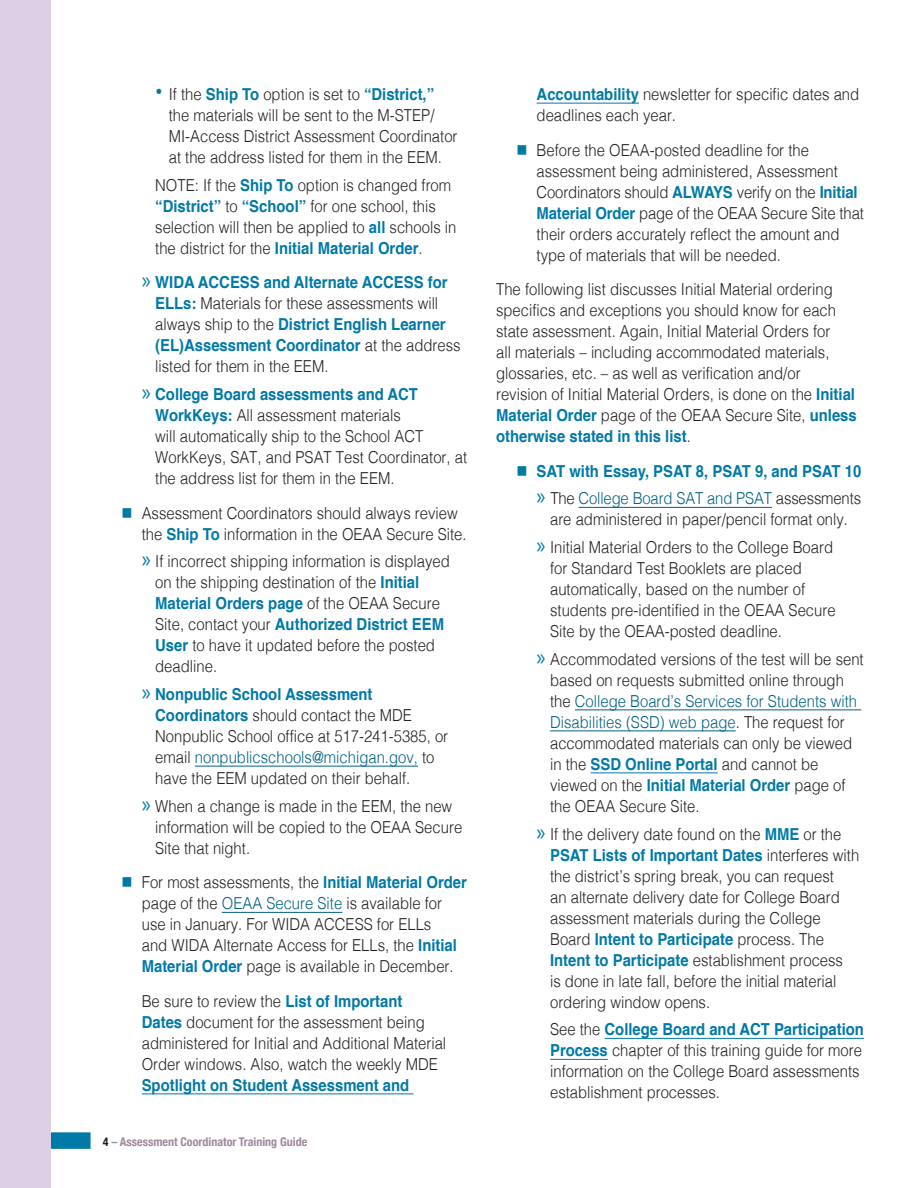
<style>
.page{position:relative;width:918px;height:1188px;background:#fff}
.page>*{position:absolute;margin:0;border:0;box-sizing:border-box;transform-origin:0 0}
.text1{font:300 16.5px/21px "Helvetica";color:#231f20;scale:.9 1}
.t1{font:700 16.5px/21px "Helvetica";color:#0079a6;scale:.9 1}
.t2{font:700 condensed 12px "Helvetica Neue";color:#a0879d}
.s1{font-weight:700;font-size:24px;color:#0079a6}
.s2{font-weight:700;color:#0079a6}
.s3{font-family:"Myriad Pro";font-weight:400;font-size:24px}
.s4{font-weight:300;color:#231f20}
.s5{font-family:"Myriad Pro";font-weight:400;font-size:24px;color:#0079a6}
.s6{color:#0079a6}
.s7{color:#006084}
.s8{color:#231f20}
.s9{color:#939598}
</style>
<div class="page">
<div style="left:39px;top:1132px;width:52px;height:17px;background:#0079a6"></div>
<div style="left:0;top:0;width:51px;height:1188px;background:#ddcfe6"></div>
<hr style="left:195px;top:766px;width:223px;height:1px;background:#006084">
<hr style="left:222px;top:912px;width:120px;height:1px;background:#006084">
<hr style="left:142px;top:1094px;width:271px;height:1px;background:#0079a6">
<hr style="left:537px;top:103px;width:102px;height:1px;background:#0079a6">
<hr style="left:579px;top:507px;width:193px;height:1px;background:#006084">
<hr style="left:575px;top:710px;width:286px;height:1px;background:#006084">
<hr style="left:550px;top:730px;width:186px;height:1px;background:#006084">
<hr style="left:591px;top:772px;width:127px;height:1px;background:#0079a6">
<hr style="left:605px;top:1038px;width:259px;height:1px;background:#0079a6">
<hr style="left:550px;top:1059px;width:58px;height:1px;background:#0079a6">
<p class="text1" style="left:169px;top:83px;width:322px;text-indent:-14px"><span class="s1">•</span> If the <span class="s2">Ship To</span> option is set to <span class="s2">“District,” </span>the materials will be sent to the M-STEP/ MI‑Access District Assessment Coordinator at the address listed for them in the EEM.</p>
<p class="text1" style="left:155px;top:173px;width:336px">NOTE: If the <span class="s2">Ship To</span> option is changed from <span class="s2">“District”</span> to <span class="s2">“School”</span> for one school, this selection will then be applied to <span class="s2">all</span> schools in the district for the <span class="s2">Initial Material Order</span>.</p>
<p class="t1" style="left:155px;top:272px;width:341px;text-indent:-14px"><span class="s3">»</span> WIDA ACCESS and Alternate ACCESS for ELLs: <span class="s4">Materials for these assessments will always ship to the</span> District English Learner (EL)Assessment Coordinator <span class="s4">at the address listed for them in the EEM.</span></p>
<p class="text1" style="left:155px;top:383px;width:348px;text-indent:-14px"><span class="s5">»</span> <span class="s2">College Board assessments and ACT WorkKeys:</span> All assessment materials<br>will automatically ship to the School ACT WorkKeys, SAT, and PSAT Test Coordinator, at the address list for them in the EEM.</p>
<p class="text1" style="left:142px;top:501px;width:362px;text-indent:-20px"><span class="s6">■</span> Assessment Coordinators should always review the <span class="s2">Ship To</span> information in the OEAA Secure Site.</p>
<p class="text1" style="left:155px;top:550px;width:329px;text-indent:-14px"><span class="s5">»</span> If incorrect shipping information is displayed on the shipping destination of the <span class="s2">Initial Material Orders page</span> of the OEAA Secure Site, contact your <span class="s2">Authorized District EEM User</span> to have it updated before the posted deadline.</p>
<p class="text1" style="left:155px;top:683px;width:327px;text-indent:-14px"><span class="s5">»</span> <span class="s2">Nonpublic School Assessment Coordinators</span> should contact the MDE Nonpublic School office at 517-241-5385, or email <span class="s7">nonpublicschools@michigan.gov,</span> to have the EEM updated on their behalf.</p>
<p class="text1" style="left:155px;top:794px;width:343px;text-indent:-14px"><span class="s5">»</span> When a change is made in the EEM, the new information will be copied to the OEAA Secure<br>Site that night.</p>
<p class="text1" style="left:142px;top:871px;width:363px;text-indent:-20px"><span class="s6">■</span> For most assessments, the <span class="s2">Initial Material Order </span>page of the <span class="s7">OEAA Secure Site</span> is available for use in January. For WIDA ACCESS for ELLs<br>and WIDA Alternate Access for ELLs, the <span class="s2">Initial Material Order</span> page is available in December.</p>
<p class="text1" style="left:142px;top:989px;width:340px">Be sure to review the <span class="s2">List of Important Dates</span> document for the assessment being administered for Initial and Additional Material Order windows. Also, watch the weekly MDE <span class="s2">Spotlight on Student Assessment and</span></p>
<p class="t2" style="left:103px;top:1132px;width:206px"><span class="s8">4</span> <span class="s9">–</span> Assessment Coordinator Training Guide</p>
<p class="text1" style="left:537px;top:83px;width:360px"><span class="s2">Accountability</span> newsletter for specific dates and deadlines each year.</p>
<p class="text1" style="left:537px;top:138px;width:365px;text-indent:-20px"><span class="s6">■</span> Before the OEAA-posted deadline for the assessment being administered, Assessment Coordinators should <span class="s2">ALWAYS</span> verify on the <span class="s2">Initial Material Order</span> page of the OEAA Secure Site that their orders accurately reflect the amount and type of materials that will be needed.</p>
<p class="text1" style="left:496px;top:278px;width:402px">The following list discusses Initial Material ordering specifics and exceptions you should know for each state assessment. Again, Initial Material Orders for<br>all materials – including accommodated materials, glossaries, etc. – as well as verification and/or<br>revision of Initial Material Orders, is done on the <span class="s2">Initial Material Order</span> page of the OEAA Secure Site, <span class="s2">unless otherwise stated in this list</span>.</p>
<p class="t1" style="left:516px;top:461px;width:385px">■ SAT with Essay, PSAT 8, PSAT 9, and PSAT 10</p>
<p class="text1" style="left:537px;top:487px;width:362px;text-align:center"><span class="s5">»</span> The <span class="s7">College Board SAT and PSAT</span> assessments are administered in paper/pencil format only.</p>
<p class="text1" style="left:550px;top:536px;width:319px;text-indent:-14px"><span class="s5">»</span> Initial Material Orders to the College Board for Standard Test Booklets are placed automatically, based on the number of students pre-identified in the OEAA Secure Site by the OEAA-posted deadline.</p>
<p class="text1" style="left:550px;top:647px;width:350px;text-indent:-14px"><span class="s5">»</span> Accommodated versions of the test will be sent based on requests submitted online through the <span class="s7">College Board’s Services for Students with Disabilities (SSD) web page</span>. The request for accommodated materials can only be viewed in the <span class="s2">SSD Online Portal</span> and cannot be viewed on the <span class="s2">Initial Material Order</span> page of the OEAA Secure Site.</p>
<p class="text1" style="left:550px;top:822px;width:345px;text-indent:-14px"><span class="s5">»</span> If the delivery date found on the <span class="s2">MME</span> or the <span class="s2">PSAT Lists of Important Dates</span> interferes with the district’s spring break, you can request<br>an alternate delivery date for College Board assessment materials during the College Board <span class="s2">Intent to Participate</span> process. The <span class="s2">Intent to Participate</span> establishment process<br>is done in late fall, before the initial material ordering window opens.</p>
<p class="text1" style="left:550px;top:1018px;width:350px">See the <span class="s2">College Board and ACT Participation Process</span> chapter of this training guide for more information on the College Board assessments establishment processes.</p>
</div>
